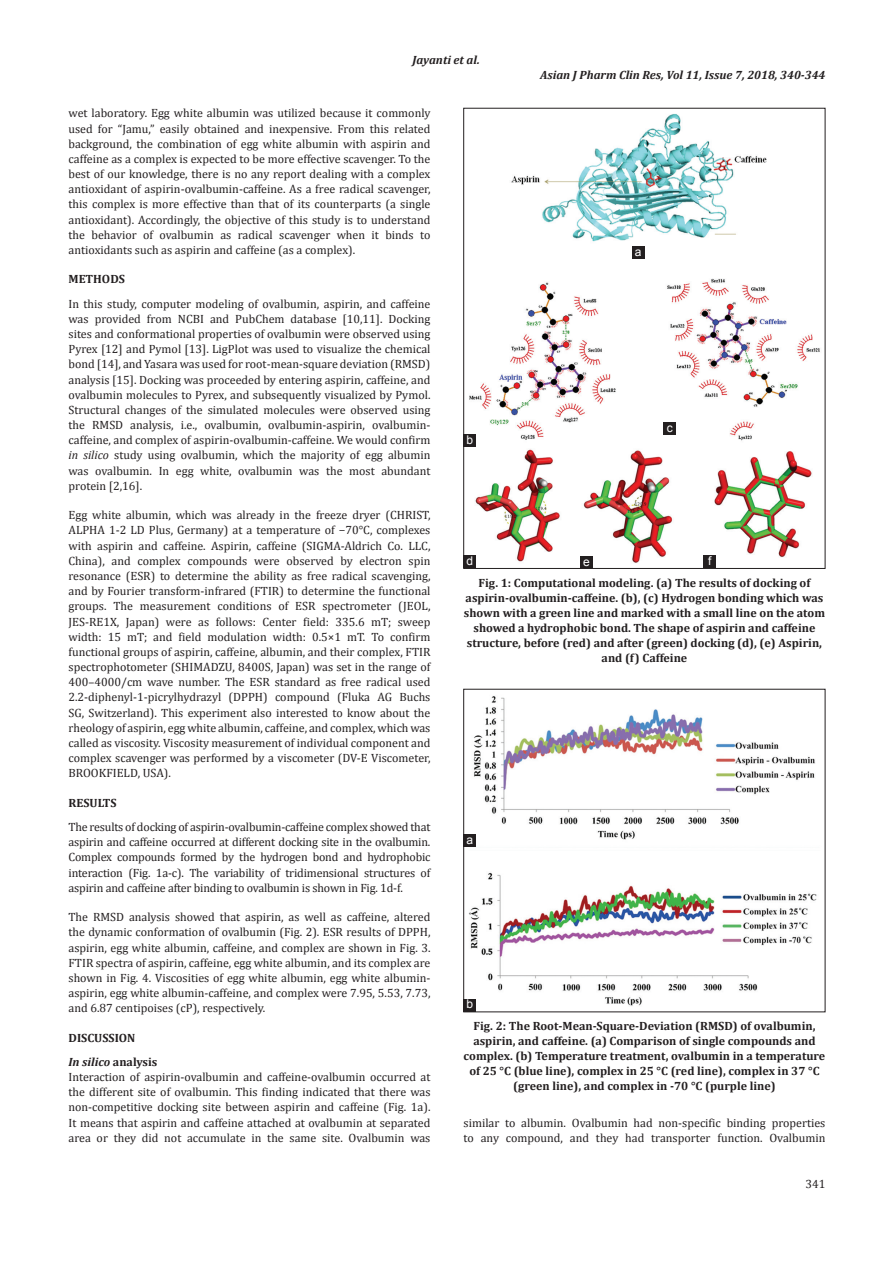
<style>
.page{position:relative;width:894px;height:1263px;background:#fff}
.page>*{position:absolute;margin:0;border:0;box-sizing:border-box;transform-origin:0 0}
.TX{font:12px/15.1px "Cambria";color:#231f20;text-align:justify}
.FGC{font:700 12px/15px "Cambria";color:#231f20;text-align:center}
.RH{font:italic 700 12px "Cambria";color:#231f20}
.LABEL{font:12px "Arial";color:#fff}
.F_No{font:12px "Cambria";color:#231f20}
.s1{font-style:italic}
.s2{font-style:normal}
</style>
<div class="page">
<img style="left:465px;top:114px;width:355px;height:452px">
<img style="left:468px;top:696px;width:349px;height:310px">
<div style="left:631px;top:246px;width:13px;height:13px;background:#231f20"></div>
<div style="left:463px;top:434px;width:13px;height:12px;background:#231f20"></div>
<div style="left:663px;top:422px;width:13px;height:13px;background:#231f20"></div>
<div style="left:463px;top:555px;width:13px;height:13px;background:#231f20"></div>
<div style="left:580px;top:556px;width:12px;height:13px;background:#231f20"></div>
<div style="left:703px;top:555px;width:12px;height:13px;background:#231f20"></div>
<div style="left:463px;top:834px;width:13px;height:13px;background:#231f20"></div>
<div style="left:463px;top:998px;width:13px;height:13px;background:#231f20"></div>
<p class="RH" style="left:412px;top:51px;width:69px">Jayanti et al.</p>
<p class="RH" style="left:540px;top:66px;width:287px">Asian J Pharm Clin Res, Vol 11, Issue 7, 2018, 340-344</p>
<p class="TX" style="left:68px;top:106px;width:363px">wet laboratory. Egg white albumin was utilized because it commonly used for “Jamu,” easily obtained and inexpensive. From this related background, the combination of egg white albumin with aspirin and caffeine as a complex is expected to be more effective scavenger. To the best of our knowledge, there is no any report dealing with a complex antioxidant of aspirin-ovalbumin-caffeine. As a free radical scavenger, this complex is more effective than that of its counterparts (a single antioxidant). Accordingly, the objective of this study is to understand the behavior of ovalbumin as radical scavenger when it binds to antioxidants such as aspirin and caffeine (as a complex).</p>
<h1 class="FGC" style="left:68px;top:271px;width:58px">METHODS</h1>
<p class="TX" style="left:68px;top:296px;width:363px">In this study, computer modeling of ovalbumin, aspirin, and caffeine was provided from NCBI and PubChem database [10,11]. Docking sites and conformational properties of ovalbumin were observed using Pyrex [12] and Pymol [13]. LigPlot was used to visualize the chemical bond [14], and Yasara was used for root-mean-square deviation (RMSD) analysis [15]. Docking was proceeded by entering aspirin, caffeine, and ovalbumin molecules to Pyrex, and subsequently visualized by Pymol.<br>Structural changes of the simulated molecules were observed using the RMSD analysis, i.e., ovalbumin, ovalbumin-aspirin, ovalbumin&shy;caffeine, and complex of aspirin-ovalbumin-caffeine. We would confirm <span class="s1">in silico</span> study using ovalbumin, which the majority of egg albumin was ovalbumin. In egg white, ovalbumin was the most abundant protein [2,16].</p>
<p class="TX" style="left:68px;top:507px;width:363px">Egg white albumin, which was already in the freeze dryer (CHRIST, ALPHA 1-2 LD Plus, Germany) at a temperature of −70°C, complexes with aspirin and caffeine. Aspirin, caffeine (SIGMA-Aldrich Co. LLC, China), and complex compounds were observed by electron spin resonance (ESR) to determine the ability as free radical scavenging, and by Fourier transform-infrared (FTIR) to determine the functional groups. The measurement conditions of ESR spectrometer (JEOL, JES-RE1X, Japan) were as follows: Center field: 335.6 mT; sweep width: 15 mT; and field modulation width: 0.5×1 mT. To confirm functional groups of aspirin, caffeine, albumin, and their complex, FTIR spectrophotometer (SHIMADZU, 8400S, Japan) was set in the range of 400–4000/cm wave number. The ESR standard as free radical used 2.2-diphenyl-1-picrylhydrazyl (DPPH) compound (Fluka AG Buchs SG, Switzerland). This experiment also interested to know about the rheology of aspirin, egg white albumin, caffeine, and complex, which was called as viscosity. Viscosity measurement of individual component and complex scavenger was performed by a viscometer (DV-E Viscometer, BROOKFIELD, USA).</p>
<h1 class="FGC" style="left:68px;top:795px;width:49px">RESULTS</h1>
<p class="TX" style="left:68px;top:819px;width:363px">The results of docking of aspirin-ovalbumin-caffeine complex showed that aspirin and caffeine occurred at different docking site in the ovalbumin.<br>Complex compounds formed by the hydrogen bond and hydrophobic interaction (Fig. 1a-c). The variability of tridimensional structures of aspirin and caffeine after binding to ovalbumin is shown in Fig. 1d-f.</p>
<p class="TX" style="left:68px;top:909px;width:363px">The RMSD analysis showed that aspirin, as well as caffeine, altered the dynamic conformation of ovalbumin (Fig. 2). ESR results of DPPH, aspirin, egg white albumin, caffeine, and complex are shown in Fig. 3.<br>FTIR spectra of aspirin, caffeine, egg white albumin, and its complex are shown in Fig. 4. Viscosities of egg white albumin, egg white albumin&shy;aspirin, egg white albumin-caffeine, and complex were 7.95, 5.53, 7.73, and 6.87 centipoises (cP), respectively.</p>
<h1 class="FGC" style="left:68px;top:1029px;width:68px">DISCUSSION</h1>
<h2 class="RH" style="left:68px;top:1053px;width:90px">In silico <span class="s2">analysis</span></h2>
<p class="TX" style="left:68px;top:1069px;width:363px">Interaction of aspirin-ovalbumin and caffeine-ovalbumin occurred at the different site of ovalbumin. This finding indicated that there was non-competitive docking site between aspirin and caffeine (Fig. 1a).<br>It means that aspirin and caffeine attached at ovalbumin at separated area or they did not accumulate in the same site. Ovalbumin was</p>
<p class="LABEL" style="left:466px;top:431px;width:8px">b</p>
<p class="LABEL" style="left:634px;top:243px;width:8px">a</p>
<p class="LABEL" style="left:666px;top:419px;width:7px">c</p>
<p class="LABEL" style="left:466px;top:552px;width:8px">d</p>
<p class="LABEL" style="left:583px;top:553px;width:8px">e</p>
<p class="LABEL" style="left:707px;top:552px;width:5px">f</p>
<p class="FGC" style="left:463px;top:575px;width:362px">Fig. 1: Computational modeling. (a) The results of docking of aspirin-ovalbumin-caffeine. (b), (c) Hydrogen bonding which was shown with a green line and marked with a small line on the atom showed a hydrophobic bond. The shape of aspirin and caffeine structure, before (red) and after (green) docking (d), (e) Aspirin, and (f) Caffeine</p>
<p class="LABEL" style="left:466px;top:831px;width:8px">a</p>
<p class="LABEL" style="left:466px;top:995px;width:8px">b</p>
<p class="FGC" style="left:463px;top:1018px;width:363px">Fig. 2: The Root-Mean-Square-Deviation (RMSD) of ovalbumin, aspirin, and caffeine. (a) Comparison of single compounds and complex. (b) Temperature treatment, ovalbumin in a temperature of 25 °C (blue line), complex in 25 °C (red line), complex in 37 °C (green line), and complex in -70 °C (purple line)</p>
<p class="TX" style="left:463px;top:1115px;width:363px">similar to albumin. Ovalbumin had non-specific binding properties to any compound, and they had transporter function. Ovalbumin</p>
<p class="F_No" style="left:805px;top:1176px;width:21px">341</p>
</div>
